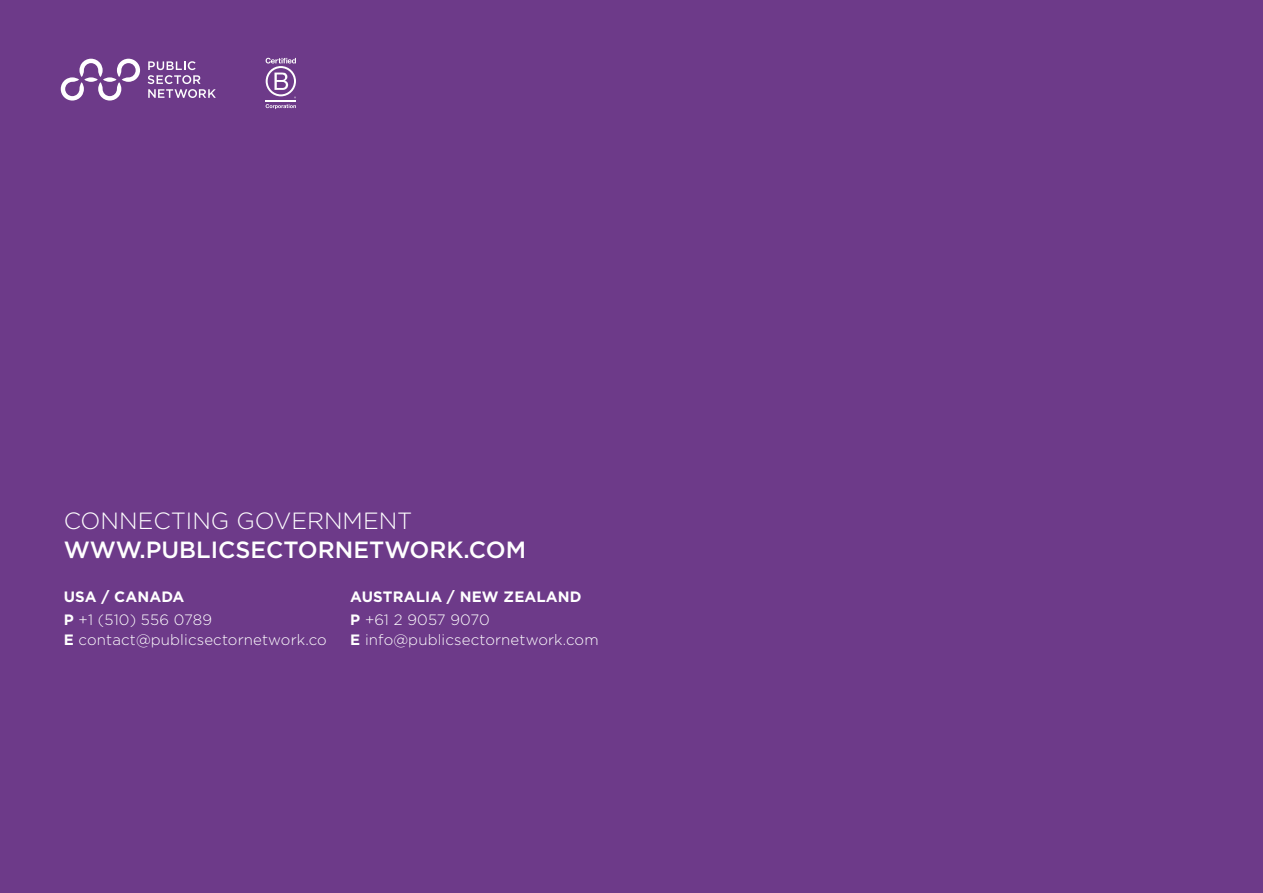
<style>
.page{position:relative;width:1263px;height:893px;background:#6d3a89}
.page>*{position:absolute;margin:0;border:0;box-sizing:border-box;transform-origin:0 0}
.t1{font:500 23.4px "Gotham";color:#fff}
.t2{font:300 23.4px "Gotham";color:#fff}
.t3{font:300 15px/23.7px "Gotham";letter-spacing:.01em;color:#fff}
.t4{font:700 15px/23.7px "Gotham";letter-spacing:.01em;color:#fff}
.s1{font-weight:300}
.s2{font-weight:700}
</style>
<div class="page">
<hr style="left:266px;top:100px;width:30px;height:2px;background:#fff">
<svg style="left:266px;top:58px;width:30px;height:40px"></svg>
<svg style="left:266px;top:104px;width:30px;height:5px"></svg>
<svg style="left:61px;top:59px;width:79px;height:42px"></svg>
<svg style="left:148px;top:61px;width:68px;height:37px"></svg>
<h1 class="t2" style="left:64px;top:506px;width:350px">CONNECTING GOVERNMENT</h1>
<h1 class="t1" style="left:64px;top:534px;width:464px">WWW.PUBLICSECTORNETWORK.COM</h1>
<p class="t4" style="left:350px;top:584px;width:233px">AUSTRALIA / NEW ZEALAND<br>P <span class="s1">+61 2 9057 9070</span></p>
<p class="t3" style="left:350px;top:627px;width:250px"><span class="s2">E</span> info@publicsectornetwork.com</p>
<p class="t3" style="left:64px;top:584px;width:150px"><span class="s2">USA / CANADA<br>P</span> +1 (510) 556 0789</p>
<p class="t3" style="left:64px;top:627px;width:264px"><span class="s2">E</span> contact@publicsectornetwork.co</p>
</div>
